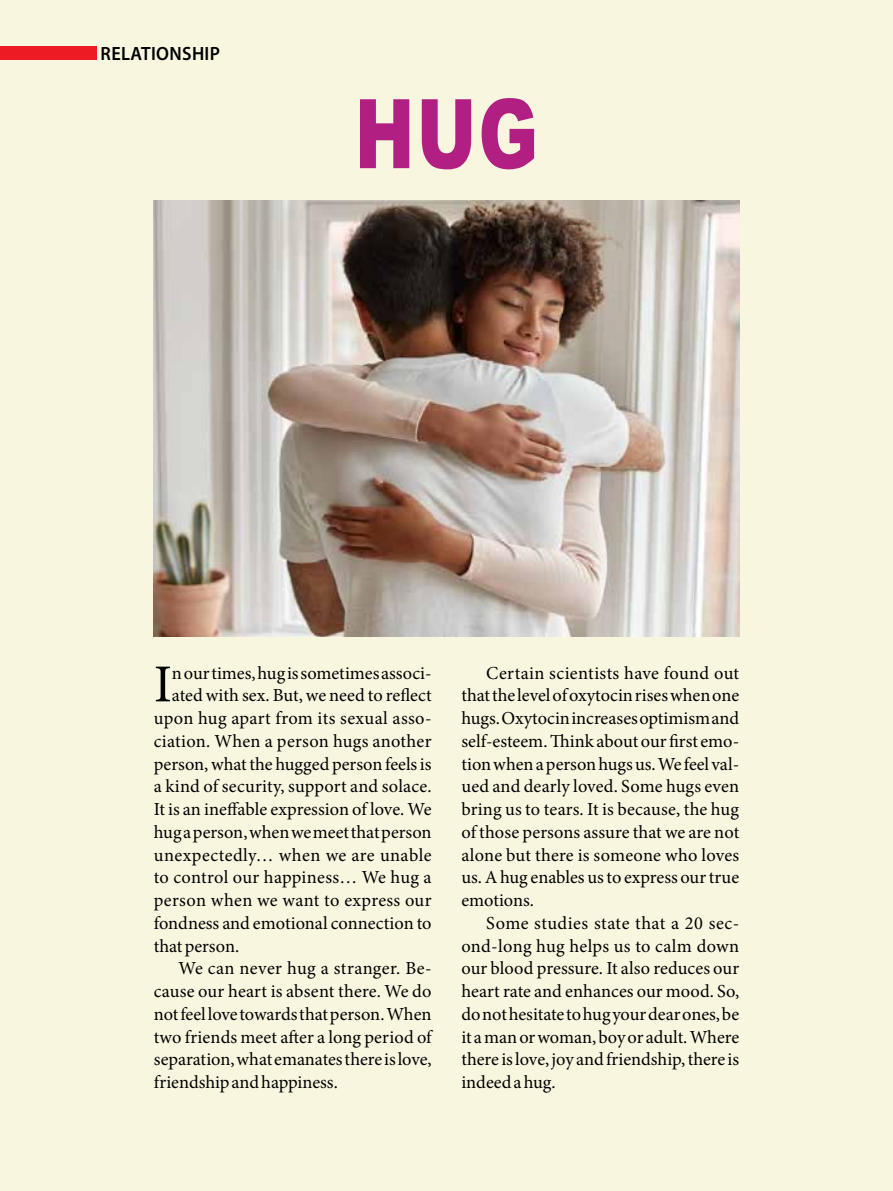
<style>
.page{position:relative;width:893px;height:1191px;background:#f9f6e0}
.page>*{position:absolute;margin:0;border:0;box-sizing:border-box;transform-origin:0 0}
.t1{font:900 96.25px "Arial";color:#b21f83;scale:.75 1}
.t2{font:53.38px "Minion Pro";color:#000}
.t3{font:600 19.25px "Myriad Pro";color:#000;scale:.95 1}
.t4{font:18.38px/22.8px "Minion Pro";letter-spacing:.005em;color:#000;text-align:justify}
.t5{font:18.38px "Minion Pro";letter-spacing:.025em;color:#000}
</style>
<div class="page">
<div style="left:0;top:46px;width:96px;height:14px;background:#ed1c24"></div>
<img style="left:154px;top:200px;width:585px;height:436px">
<p class="t3" style="left:101px;top:41px;width:23px">RELATIONSHIP</p>
<h1 class="t1" style="left:355px;top:64px;width:246px">HUG</h1>
<h2 class="t2" style="left:154px;top:648px;width:20px">I</h2>
<p class="t4" style="left:172px;top:661px;width:261px">n our times, hug is sometimes associ-</p>
<p class="t4" style="left:172px;top:684px;width:261px">ated with sex. But, we need to reflect</p>
<p class="t4" style="left:154px;top:707px;width:279px">upon hug apart from its sexual asso-</p>
<p class="t4" style="left:154px;top:729px;width:279px">ciation. When a person hugs another</p>
<p class="t4" style="left:154px;top:752px;width:279px">person, what the hugged person feels is</p>
<p class="t4" style="left:154px;top:775px;width:279px">a kind of security, support and solace.</p>
<p class="t4" style="left:154px;top:798px;width:279px">It is an ineffable expression of love. We</p>
<p class="t4" style="left:154px;top:820px;width:279px">hug a person, when we meet that person</p>
<p class="t5" style="left:154px;top:842px;width:279px">unexpectedly… when we are unable</p>
<p class="t4" style="left:154px;top:866px;width:279px">to control our happiness… We hug a</p>
<p class="t4" style="left:154px;top:889px;width:279px">person when we want to express our</p>
<p class="t4" style="left:154px;top:911px;width:279px">fondness and emotional connection to</p>
<p class="t4" style="left:154px;top:934px;width:87px">that person.</p>
<p class="t4" style="left:179px;top:957px;width:255px">We can never hug a stranger. Be-</p>
<p class="t4" style="left:154px;top:980px;width:279px">cause our heart is absent there. We do</p>
<p class="t4" style="left:154px;top:1002px;width:279px">not feel love towards that person. When</p>
<p class="t4" style="left:154px;top:1025px;width:279px">two friends meet after a long period of</p>
<p class="t4" style="left:154px;top:1048px;width:279px">separation, what emanates there is love,</p>
<p class="t4" style="left:154px;top:1071px;width:186px">friendship and happiness.</p>
<p class="t4" style="left:461px;top:661px;width:279px;text-indent:25px">Certain scientists have found out that the level of oxytocin rises when one hugs. Oxytocin increases optimism and self-esteem. Think about our first emo&shy;tion when a person hugs us. We feel val&shy;ued and dearly loved. Some hugs even bring us to tears. It is because, the hug of those persons assure that we are not alone but there is someone who loves us. A hug enables us to express our true emotions.</p>
<p class="t4" style="left:461px;top:911px;width:279px;text-indent:25px">Some studies state that a 20 sec&shy;ond-long hug helps us to calm down our blood pressure. It also reduces our heart rate and enhances our mood. So, do not hesitate to hug your dear ones, be it a man or woman, boy or adult. Where there is love, joy and friendship, there is indeed a hug.</p>
</div>
